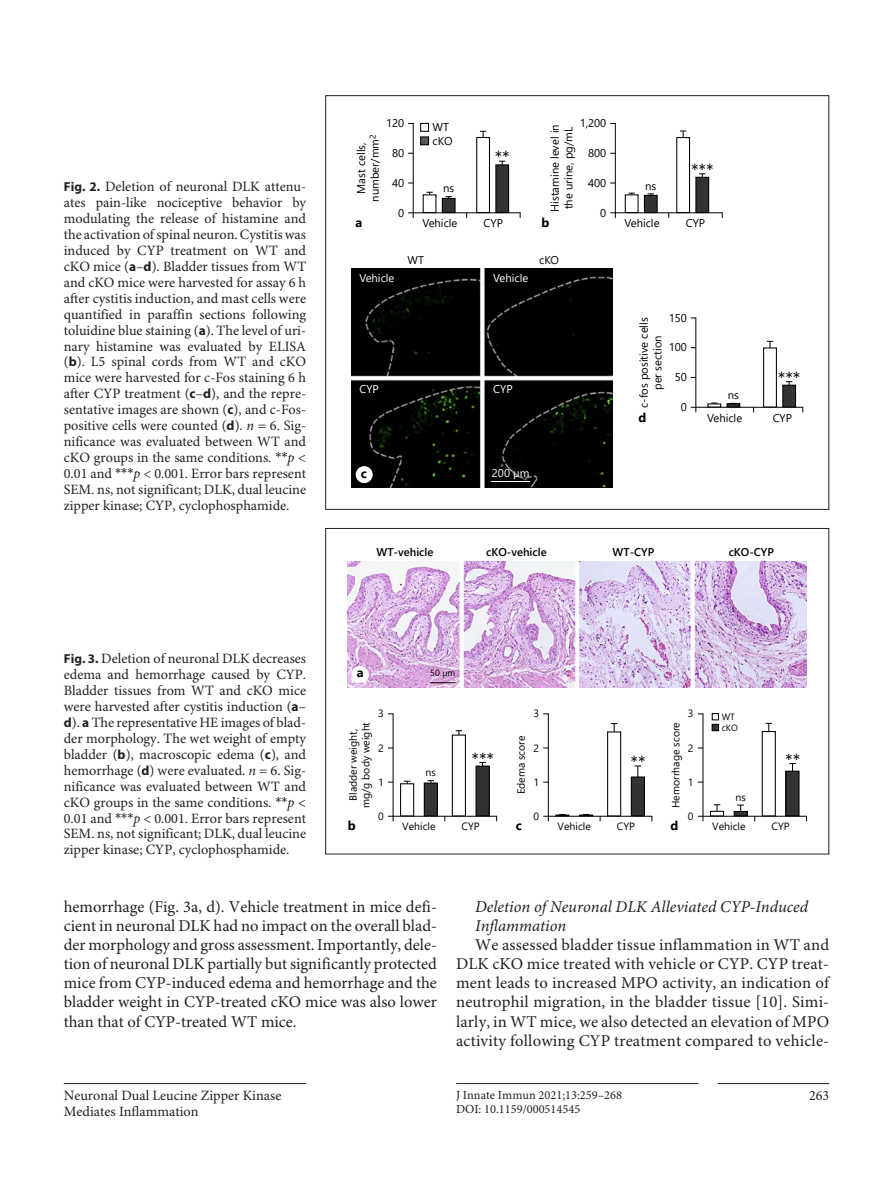
<style>
.page{position:relative;width:893px;height:1191px;background:#fff}
.page>*{position:absolute;margin:0;border:0;box-sizing:border-box;transform-origin:0 0}
.t1{font:16.5px/19px "Minion Pro";letter-spacing:.005em;color:#231f20;text-align:justify}
.t2{font:italic 16.5px/19px "Minion Pro";color:#231f20}
.t3{font:15px "Consolas";color:#000}
.t4{font:14.25px/15.9px "Minion Pro";color:#231f20;text-align:justify}
.t5{font:700 12.75px "Segoe UI";color:#000}
.t6{font:12.3px "Minion Pro";color:#231f20}
.t7{font:11.25px/13.5px "Segoe UI";color:#000;text-align:center}
.t8{font:600 11.25px "Segoe UI";color:#000}
.t9{font:11.25px "Segoe UI";color:#fff}
.t10{font:10.5px/12.6px "Segoe UI";color:#000;text-align:center}
.t11{font:9px "Segoe UI";color:#000}
.s1{font-family:"Myriad Pro";font-weight:700;font-size:13.2px}
.s2{font-family:"Myriad Pro";font-weight:700;font-size:13.35px}
.s3{font-style:italic}
.s4{font-family:"Cambria"}
.s5{color:#fff}
.s6{color:#57585a}
.s7{color:#333}
</style>
<div class="page">
<hr style="left:718px;top:1083px;width:111px;height:1px;background:#231f20">
<hr style="left:456px;top:1083px;width:242px;height:1px;background:#231f20">
<hr style="left:64px;top:1083px;width:242px;height:1px;background:#231f20">
<svg style="left:408px;top:123px;width:113px;height:95px"></svg>
<div style="left:420px;top:123px;width:9px;height:9px;border:1px solid #000"></div>
<div style="left:420px;top:136px;width:9px;height:9px;border:1px solid #000"></div>
<svg style="left:610px;top:123px;width:113px;height:95px"></svg>
<img style="left:351px;top:268px;width:262px;height:219px">
<svg style="left:691px;top:317px;width:112px;height:95px"></svg>
<div style="left:356px;top:466px;width:17px;height:17px;background:#fff;border-radius:50%"></div>
<hr style="left:491px;top:481px;width:39px;height:1px;background:#fff">
<svg style="left:388px;top:713px;width:109px;height:108px"></svg>
<svg style="left:543px;top:713px;width:110px;height:108px"></svg>
<svg style="left:698px;top:713px;width:109px;height:108px"></svg>
<img style="left:348px;top:561px;width:459px;height:126px">
<svg style="left:430px;top:682px;width:25px;height:1px"></svg>
<div style="left:352px;top:666px;width:17px;height:17px;background:#fff;border-radius:50%"></div>
<div style="left:712px;top:713px;width:7px;height:7px;border:1px solid #000"></div>
<div style="left:712px;top:724px;width:7px;height:7px;border:1px solid #000"></div>
<div style="left:325px;top:528px;width:504px;height:326px;border:1px solid #231f20"></div>
<p class="t4" style="left:64px;top:179px;width:244px"><span class="s1">Fig. 2.</span> Deletion of neuronal DLK attenu&shy;ates pain-like nociceptive behavior by modulating the release of histamine and the activation of spinal neuron. Cystitis was induced by CYP treatment on WT and cKO mice (<span class="s2">a</span>–<span class="s2">d</span>). Bladder tissues from WT and cKO mice were harvested for assay 6 h after cystitis induction, and mast cells were quantified in paraffin sections following toluidine blue staining (<span class="s2">a</span>). The level of uri&shy;nary histamine was evaluated by ELISA (<span class="s2">b</span>). L5 spinal cords from WT and cKO mice were harvested for c-Fos staining 6 h after CYP treatment (<span class="s2">c</span>–<span class="s2">d</span>), and the repre&shy;sentative images are shown (<span class="s2">c</span>), and c-Fos&shy;positive cells were counted (<span class="s2">d</span>). <span class="s3">n</span> = 6. Sig&shy;nificance was evaluated between WT and cKO groups in the same conditions. <span class="s4">**</span><span class="s3">p</span> &lt; 0.01 and <span class="s4">***</span><span class="s3">p</span> &lt; 0.001. Error bars represent SEM. ns, not significant; DLK, dual leucine zipper kinase; CYP, cyclophosphamide.</p>
<p class="t4" style="left:64px;top:651px;width:244px"><span class="s1">Fig. 3.</span> Deletion of neuronal DLK decreases edema and hemorrhage caused by CYP.<br>Bladder tissues from WT and cKO mice were harvested after cystitis induction (<span class="s2">a</span>– <span class="s2">d</span>). <span class="s2">a</span> The representative HE images of blad&shy;der morphology. The wet weight of empty bladder (<span class="s2">b</span>), macroscopic edema (<span class="s2">c</span>), and hemorrhage (<span class="s2">d</span>) were evaluated. <span class="s3">n</span> = 6. Sig&shy;nificance was evaluated between WT and cKO groups in the same conditions. <span class="s4">**</span><span class="s3">p</span> &lt; 0.01 and <span class="s4">***</span><span class="s3">p</span> &lt; 0.001. Error bars represent SEM. ns, not significant; DLK, dual leucine zipper kinase; CYP, cyclophosphamide.</p>
<p class="t7" style="left:386px;top:115px;width:20px">120</p>
<p class="t7" style="left:580px;top:115px;width:28px">1,200</p>
<p class="t7" style="left:420px;top:119px;width:31px"><span class="s5">■</span> WT</p>
<p class="t7" style="left:420px;top:133px;width:34px"><span class="s6">■</span> cKO</p>
<p class="t7" style="left:547px;top:212px;width:89px;text-align:left;rotate:-90deg">Histamine level in the urine, pg/mL</p>
<p class="t7" style="left:353px;top:202px;width:69px;rotate:-90deg">Mast cells, number/mm<sup>2</sup></p>
<p class="t7" style="left:392px;top:145px;width:14px">80</p>
<p class="t7" style="left:588px;top:145px;width:20px">800</p>
<p class="t3" style="left:494px;top:146px;width:17px">**</p>
<p class="t7" style="left:392px;top:175px;width:14px">40</p>
<p class="t7" style="left:588px;top:175px;width:20px">400</p>
<p class="t7" style="left:645px;top:178px;width:13px">ns</p>
<p class="t7" style="left:443px;top:181px;width:13px">ns</p>
<p class="t7" style="left:398px;top:205px;width:8px">0</p>
<p class="t7" style="left:600px;top:205px;width:8px">0</p>
<p class="t5" style="left:541px;top:211px;width:9px">b</p>
<p class="t5" style="left:355px;top:211px;width:8px">a</p>
<p class="t7" style="left:624px;top:216px;width:37px">Vehicle</p>
<p class="t7" style="left:422px;top:216px;width:37px">Vehicle</p>
<p class="t7" style="left:484px;top:216px;width:21px">CYP</p>
<p class="t7" style="left:408px;top:252px;width:18px">WT</p>
<p class="t7" style="left:539px;top:252px;width:21px">cKO</p>
<p class="t9" style="left:359px;top:267px;width:37px">Vehicle</p>
<p class="t9" style="left:493px;top:267px;width:37px">Vehicle</p>
<p class="t3" style="left:691px;top:159px;width:25px">***</p>
<p class="t7" style="left:686px;top:216px;width:21px">CYP</p>
<p class="t9" style="left:359px;top:379px;width:21px">CYP</p>
<p class="t9" style="left:493px;top:379px;width:21px">CYP</p>
<p class="t5" style="left:361px;top:461px;width:8px">c</p>
<p class="t9" style="left:492px;top:462px;width:39px">200 µm</p>
<p class="t7" style="left:669px;top:310px;width:20px">150</p>
<p class="t7" style="left:636px;top:408px;width:92px;rotate:-90deg">c-fos positive cells per section</p>
<p class="t7" style="left:669px;top:340px;width:20px">100</p>
<p class="t7" style="left:675px;top:369px;width:14px">50</p>
<p class="t7" style="left:681px;top:399px;width:8px">0</p>
<p class="t5" style="left:638px;top:405px;width:9px">d</p>
<p class="t7" style="left:728px;top:387px;width:13px">ns</p>
<p class="t7" style="left:707px;top:410px;width:37px">Vehicle</p>
<p class="t3" style="left:777px;top:366px;width:25px">***</p>
<p class="t7" style="left:773px;top:410px;width:21px">CYP</p>
<p class="t8" style="left:377px;top:541px;width:58px">WT-vehicle</p>
<p class="t8" style="left:486px;top:541px;width:62px">cKO-vehicle</p>
<p class="t8" style="left:613px;top:541px;width:43px">WT-CYP</p>
<p class="t8" style="left:729px;top:541px;width:47px">cKO-CYP</p>
<p class="t5" style="left:357px;top:661px;width:8px">a</p>
<p class="t11" style="left:430px;top:665px;width:27px">50 µm</p>
<p class="t10" style="left:378px;top:706px;width:7px">3</p>
<p class="t10" style="left:346px;top:808px;width:88px;rotate:-90deg">Bladder weight, mg/g body weight</p>
<p class="t10" style="left:378px;top:740px;width:7px">2</p>
<p class="t10" style="left:378px;top:774px;width:7px">1</p>
<p class="t10" style="left:426px;top:765px;width:12px">ns</p>
<p class="t3" style="left:471px;top:747px;width:25px">***</p>
<p class="t10" style="left:514px;top:794px;width:60px;rotate:-90deg">Edema score</p>
<p class="t10" style="left:533px;top:706px;width:7px">3</p>
<p class="t10" style="left:533px;top:740px;width:7px">2</p>
<p class="t10" style="left:533px;top:774px;width:7px">1</p>
<p class="t3" style="left:630px;top:751px;width:17px">**</p>
<p class="t10" style="left:688px;top:706px;width:7px">3</p>
<p class="t10" style="left:668px;top:808px;width:87px;rotate:-90deg">Hemorrhage score</p>
<p class="t10" style="left:688px;top:740px;width:7px">2</p>
<p class="t10" style="left:688px;top:774px;width:7px">1</p>
<p class="t10" style="left:378px;top:809px;width:7px">0</p>
<p class="t10" style="left:533px;top:809px;width:7px">0</p>
<p class="t5" style="left:348px;top:813px;width:9px">b</p>
<p class="t5" style="left:516px;top:813px;width:8px">c</p>
<p class="t5" style="left:670px;top:813px;width:9px">d</p>
<p class="t10" style="left:402px;top:819px;width:35px">Vehicle</p>
<p class="t10" style="left:462px;top:819px;width:20px">CYP</p>
<p class="t10" style="left:557px;top:819px;width:35px">Vehicle</p>
<p class="t10" style="left:617px;top:819px;width:20px">CYP</p>
<p class="t10" style="left:688px;top:809px;width:7px">0</p>
<p class="t11" style="left:711px;top:708px;width:25px"><span class="s5">■</span> WT</p>
<p class="t11" style="left:711px;top:719px;width:28px"><span class="s7">■</span> cKO</p>
<p class="t10" style="left:735px;top:789px;width:12px">ns</p>
<p class="t3" style="left:785px;top:748px;width:17px">**</p>
<p class="t10" style="left:712px;top:819px;width:35px">Vehicle</p>
<p class="t10" style="left:771px;top:819px;width:20px">CYP</p>
<p class="t1" style="left:64px;top:897px;width:375px">hemorrhage (Fig. 3a, d). Vehicle treatment in mice defi&shy;cient in neuronal DLK had no impact on the overall blad&shy;der morphology and gross assessment. Importantly, dele&shy;tion of neuronal DLK partially but significantly protected mice from CYP-induced edema and hemorrhage and the bladder weight in CYP-treated cKO mice was also lower than that of CYP-treated WT mice.</p>
<p class="t2" style="left:475px;top:897px;width:335px">Deletion of Neuronal DLK Alleviated CYP-Induced<br>Inflammation</p>
<p class="t1" style="left:456px;top:936px;width:375px;text-indent:19px">We assessed bladder tissue inflammation in WT and DLK cKO mice treated with vehicle or CYP. CYP treat&shy;ment leads to increased MPO activity, an indication of neutrophil migration, in the bladder tissue [10]. Simi&shy;larly, in WT mice, we also detected an elevation of MPO activity following CYP treatment compared to vehicle-</p>
<p class="t4" style="left:64px;top:1088px;width:219px">Neuronal Dual Leucine Zipper Kinase<br>Mediates Inflammation</p>
<p class="t6" style="left:456px;top:1087px;width:167px">J Innate Immun 2021;13:259–268</p>
<p class="t4" style="left:809px;top:1088px;width:22px">263</p>
<p class="t6" style="left:456px;top:1101px;width:126px">DOI: 10.1159/000514545</p>
</div>
